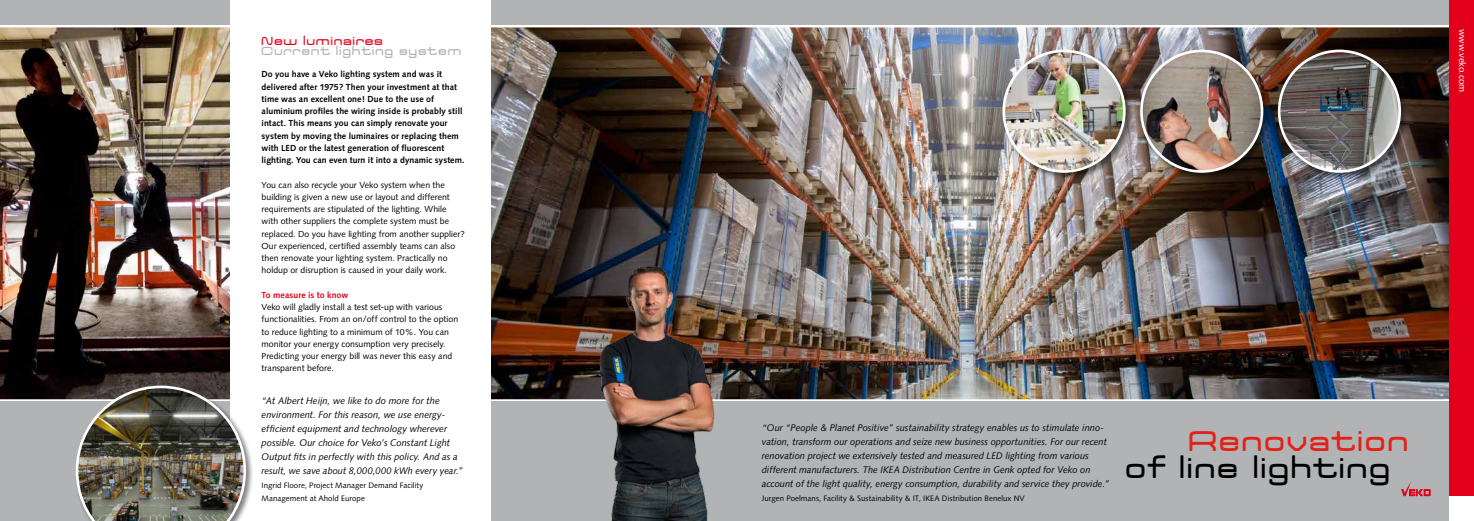
<style>
.page{position:relative;width:1474px;height:521px;background:#fff}
.page>*{position:absolute;margin:0;border:0;box-sizing:border-box;transform-origin:0 0}
.t1{font:34.04px "Televisio";letter-spacing:-.005em;color:#000}
.t2{font:34.04px "Televisio";letter-spacing:-.01em;color:#e32119}
.t3{font:14px "Televisio";letter-spacing:.005em;color:#b1b3b4}
.t4{font:14px "Televisio";color:#e2001a}
.t5{font:italic 9.62px/14px "Syntax";letter-spacing:-.005em;color:#000}
.t6{font:9.62px "Syntax";letter-spacing:-.005em;color:#fff}
.t7{font:8.75px/12.2px "Syntax";color:#000}
.t8{font:700 8.75px/12.2px "Syntax";letter-spacing:.005em;color:#000}
.t9{font:700 8.75px "Syntax";letter-spacing:.005em;color:#e2001a}
.t10{font:7.88px/12.2px "Syntax";letter-spacing:.005em;color:#000}
</style>
<div class="page">
<img style="left:491px;top:29px;width:958px;height:369px">
<img style="left:0;top:27px;width:230px;height:375px">
<div style="left:486px;top:0;width:965px;height:25px;background:#b1b3b4"></div>
<div style="left:486px;top:402px;width:965px;height:119px;background:#b1b3b4"></div>
<div style="left:0;top:402px;width:230px;height:119px;background:#b1b3b4"></div>
<div style="left:0;top:0;width:230px;height:25px;background:#b1b3b4"></div>
<div style="left:1449px;top:0;width:24px;height:521px;background:#e2001a"></div>
<div style="left:230px;top:0;width:261px;height:521px;background:#fff"></div>
<svg style="left:1401px;top:481px;width:29px;height:15px"></svg>
<div style="left:1449px;top:496px;width:24px;height:25px;background:#fff"></div>
<div style="left:1001px;top:48px;width:132px;height:133px;background:#000;opacity:.5"></div>
<img style="left:1003px;top:51px;width:121px;height:120px;border-radius:60px">
<div style="left:1002px;top:50px;width:123px;height:123px;border:3px solid #fff;border-radius:50%"></div>
<div style="left:1276px;top:48px;width:133px;height:133px;background:#000;opacity:.5"></div>
<img style="left:1279px;top:51px;width:120px;height:120px;border-radius:60px">
<div style="left:1277px;top:50px;width:123px;height:123px;border:3px solid #fff;border-radius:50%"></div>
<div style="left:1138px;top:48px;width:133px;height:133px;background:#000;opacity:.5"></div>
<img style="left:1141px;top:51px;width:120px;height:120px;border-radius:60px">
<div style="left:1140px;top:50px;width:123px;height:123px;border:3px solid #fff;border-radius:50%"></div>
<img style="left:583px;top:261px;width:142px;height:260px">
<div style="left:74px;top:384px;width:180px;height:137px;background:#000;opacity:.5"></div>
<img style="left:76px;top:385px;width:170px;height:136px">
<h2 class="t4" style="left:261px;top:33px;width:124px">New luminaires</h2>
<h2 class="t3" style="left:261px;top:44px;width:202px">Current lighting system</h2>
<p class="t8" style="left:261px;top:68px;width:204px">Do you have a Veko lighting system and was it delivered after 1975? Then your investment at that time was an excellent one! Due to the use of aluminium profiles the wiring inside is probably still intact. This means you can simply renovate your system by moving the luminaires or replacing them with LED or the latest generation of fluorescent lighting. You can even turn it into a dynamic system.</p>
<p class="t7" style="left:261px;top:178px;width:205px">You can also recycle your Veko system when the building is given a new use or layout and different requirements are stipulated of the lighting. While with other suppliers the complete system must be replaced. Do you have lighting from another supplier?<br>Our experienced, certified assembly teams can also then renovate your lighting system. Practically no holdup or disruption is caused in your daily work.</p>
<p class="t9" style="left:261px;top:290px;width:88px">To measure is to know</p>
<p class="t7" style="left:261px;top:301px;width:198px">Veko will gladly install a test set-up with various functionalities. From an on/off control to the option to reduce lighting to a minimum of 10%. You can monitor your energy consumption very precisely.<br>Predicting your energy bill was never this easy and transparent before.</p>
<p class="t5" style="left:261px;top:394px;width:203px">“At Albert Heijn, we like to do more for the environment. For this reason, we use energy&shy;efficient equipment and technology wherever possible. Our choice for Veko’s Constant Light Output fits in perfectly with this policy. And as a result, we save about 8,000,000 kWh every year.”</p>
<p class="t10" style="left:261px;top:479px;width:163px">Ingrid Floore, Project Manager Demand Facility<br>Management at Ahold Europe</p>
<p class="t6" style="left:1467px;top:29px;width:65px;rotate:90deg">www.veko.com</p>
<p class="t5" style="left:761px;top:421px;width:349px">“Our “People &amp; Planet Positive” sustainability strategy enables us to stimulate inno&shy;vation, transform our operations and seize new business opportunities. For our recent renovation project we extensively tested and measured LED lighting from various different manufacturers. The IKEA Distribution Centre in Genk opted for Veko on account of the light quality, energy consumption, durability and service they provide.”</p>
<p class="t10" style="left:761px;top:492px;width:264px">Jurgen Poelmans, Facility &amp; Sustainability &amp; IT, IKEA Distribution Benelux NV</p>
<h1 class="t2" style="left:1187px;top:422px;width:224px">Renovation</h1>
<h1 class="t1" style="left:1124px;top:449px;width:268px">of line lighting</h1>
</div>
